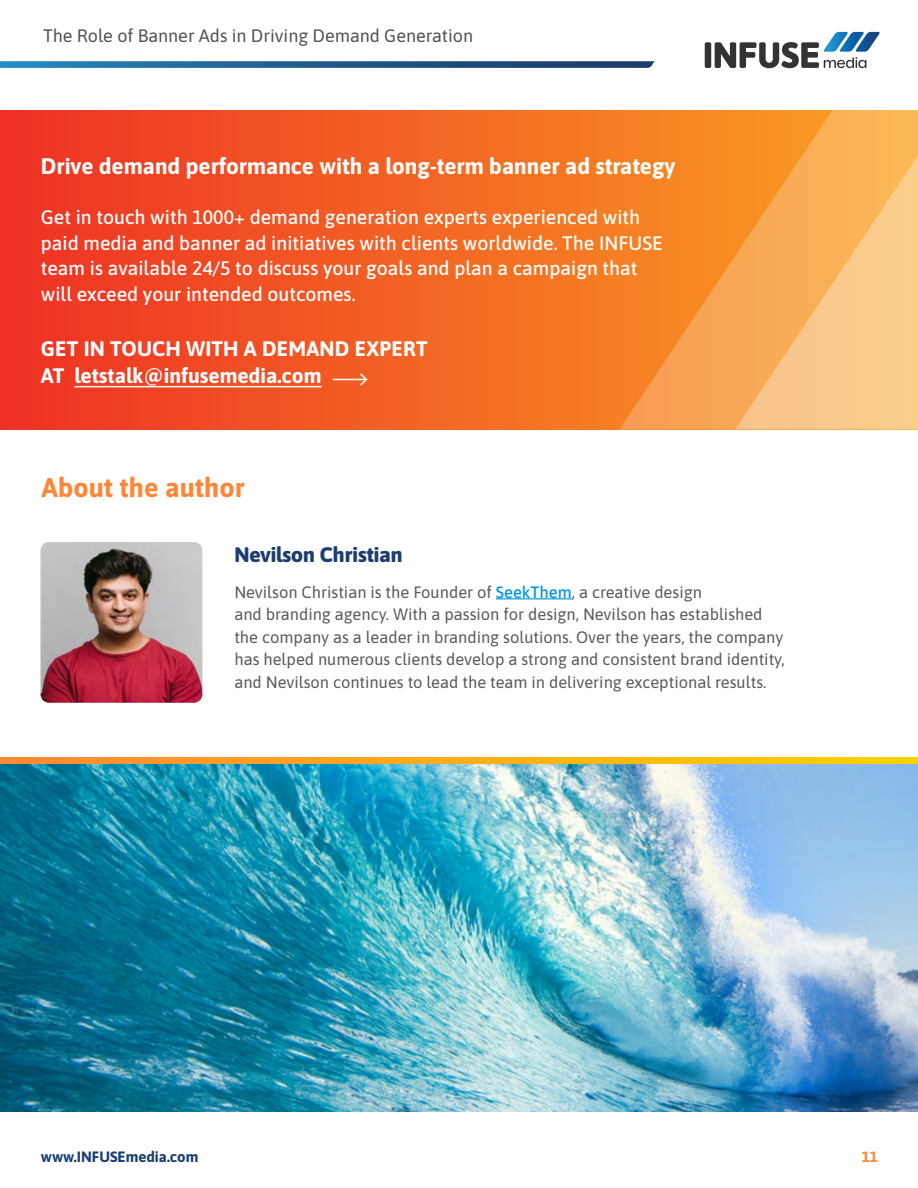
<style>
.page{position:relative;width:918px;height:1188px;background:#fff}
.page>*{position:absolute;margin:0;border:0;box-sizing:border-box;transform-origin:0 0}
.t1{font:700 27px "Asap";color:#fe8636}
.t2{font:700 22.5px "Asap";color:#fff}
.t3{font:700 21px/27px "Asap";color:#fff}
.t4{font:800 21px "Asap";color:#1c3d70}
.t5{font:500 19.5px/25.5px "Asap";color:#fff}
.t6{font:18px "Asap";color:#4f5252}
.t7{font:16.5px/22.5px "Asap";color:#58595b}
.t8{font:700 15px "Asap";color:#1c3d70}
.t9{font:700 15px "Asap";color:#fe8636}
.s1{font-weight:500;color:#0096de}
</style>
<div class="page">
<svg style="left:0;top:61px;width:655px;height:7px;background:#2b6596"></svg>
<svg style="left:0;top:111px;width:619px;height:318px;background:#f15723"></svg>
<hr style="left:74px;top:386px;width:248px;height:1px;background:#fff">
<hr style="left:333px;top:379px;width:33px;height:1px;background:#fff">
<svg style="left:358px;top:372px;width:11px;height:15px"></svg>
<svg style="left:619px;top:110px;width:116px;height:319px;background:#f68d30"></svg>
<svg style="left:735px;top:110px;width:183px;height:319px;background:#f9b765"></svg>
<svg style="left:0;top:758px;width:918px;height:7px;background:#e7ad34"></svg>
<hr style="left:496px;top:598px;width:76px;height:1px;background:#0096de">
<img style="left:40px;top:542px;width:162px;height:161px">
<img style="left:0;top:765px;width:918px;height:346px">
<svg style="left:705px;top:32px;width:175px;height:36px"></svg>
<p class="t6" style="left:43px;top:23px;width:431px">The Role of Banner Ads in Driving Demand Generation</p>
<h2 class="t2" style="left:41px;top:150px;width:636px">Drive demand performance with a long-term banner ad strategy</h2>
<p class="t5" style="left:41px;top:204px;width:623px">Get in touch with 1000+ demand generation experts experienced with paid media and banner ad initiatives with clients worldwide. The INFUSE team is available 24/5 to discuss your goals and plan a campaign that will exceed your intended outcomes.</p>
<p class="t3" style="left:41px;top:334px;width:388px">GET IN TOUCH WITH A DEMAND EXPERT<br>AT letstalk@infusemedia.com</p>
<h1 class="t1" style="left:42px;top:469px;width:205px">About the author</h1>
<p class="t4" style="left:234px;top:540px;width:170px">Nevilson Christian</p>
<p class="t7" style="left:234px;top:580px;width:552px">Nevilson Christian is the Founder of <span class="s1">SeekThem</span>, a creative design<br>and branding agency. With a passion for design, Nevilson has established the company as a leader in branding solutions. Over the years, the company has helped numerous clients develop a strong and consistent brand identity, and Nevilson continues to lead the team in delivering exceptional results.</p>
<p class="t8" style="left:41px;top:1146px;width:159px">www.INFUSEmedia.com</p>
<p class="t9" style="left:862px;top:1146px;width:18px">11</p>
</div>
